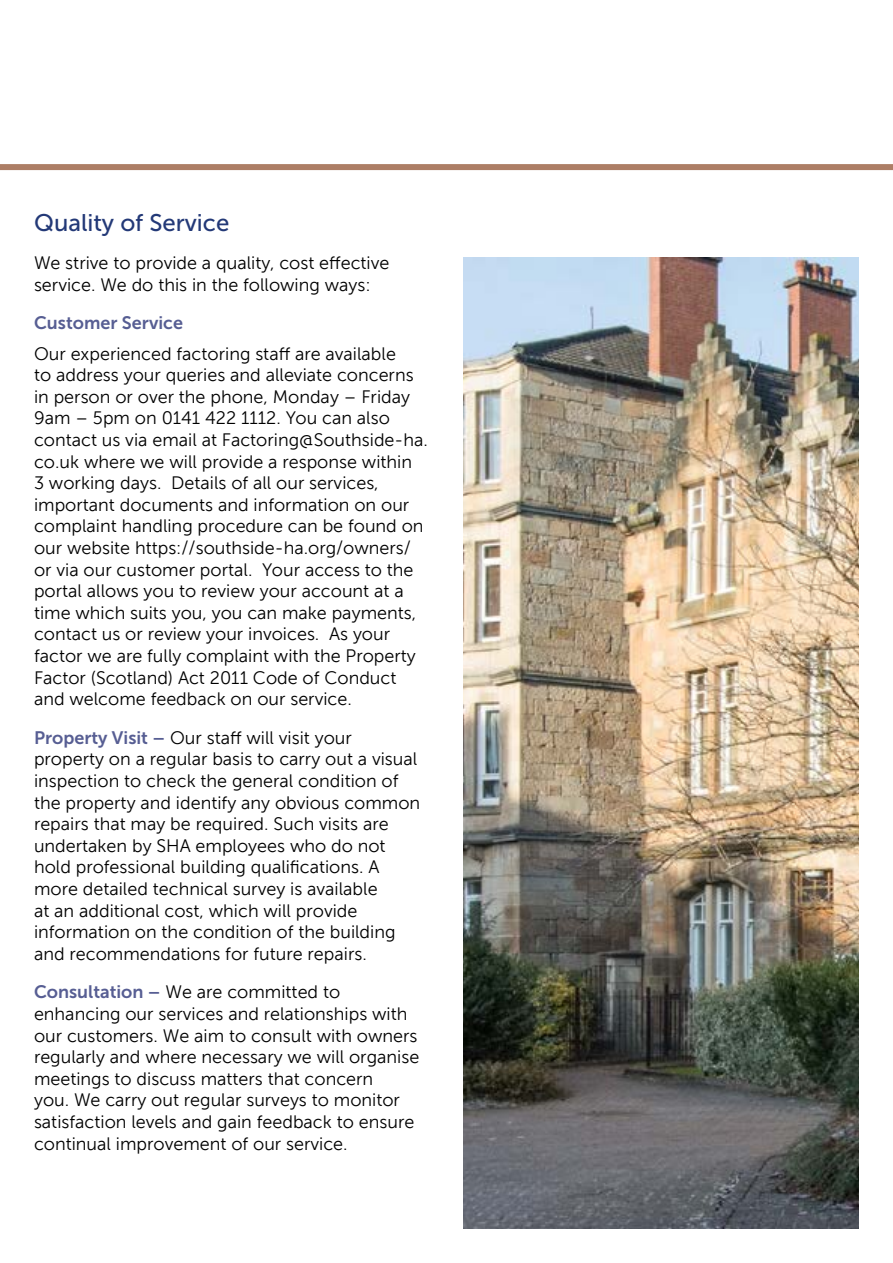
<style>
.page{position:relative;width:893px;height:1263px;background:#fff}
.page>*{position:absolute;margin:0;border:0;box-sizing:border-box;transform-origin:0 0}
.t1{font:24px "Museo Sans 500";color:#233977}
.t2{font:18px/21.6px "Museo Sans 300";color:#000}
.t3{font:18px "Museo Sans 700";color:#575e93}
.s1{font-family:"Museo Sans 700";color:#575e93}
</style>
<div class="page">
<div style="left:0;top:164px;width:893px;height:6px;background:#ad7e66"></div>
<img style="left:463px;top:257px;width:396px;height:972px">
<h1 class="t1" style="left:34px;top:209px;width:197px">Quality of Service</h1>
<p class="t2" style="left:34px;top:252px;width:357px">We strive to provide a quality, cost effective service. We do this in the following ways:</p>
<p class="t3" style="left:34px;top:313px;width:151px">Customer Service</p>
<p class="t2" style="left:34px;top:343px;width:395px">Our experienced factoring staff are available<br>to address your queries and alleviate concerns in person or over the phone, Monday – Friday 9am – 5pm on 0141 422 1112. You can also contact us via email at Factoring@Southside-ha. co.uk where we will provide a response within<br>3 working days. Details of all our services, important documents and information on our complaint handling procedure can be found on our website https://southside-ha.org/owners/ or via our customer portal. Your access to the portal allows you to review your account at a time which suits you, you can make payments, contact us or review your invoices. As your factor we are fully complaint with the Property Factor (Scotland) Act 2011 Code of Conduct and welcome feedback on our service.</p>
<p class="t2" style="left:34px;top:727px;width:388px"><span class="s1">Property Visit –</span> Our staff will visit your property on a regular basis to carry out a visual inspection to check the general condition of the property and identify any obvious common repairs that may be required. Such visits are undertaken by SHA employees who do not hold professional building qualifications. A more detailed technical survey is available<br>at an additional cost, which will provide information on the condition of the building and recommendations for future repairs.</p>
<p class="t2" style="left:34px;top:981px;width:387px"><span class="s1">Consultation –</span> We are committed to enhancing our services and relationships with our customers. We aim to consult with owners regularly and where necessary we will organise meetings to discuss matters that concern<br>you. We carry out regular surveys to monitor satisfaction levels and gain feedback to ensure continual improvement of our service.</p>
</div>
